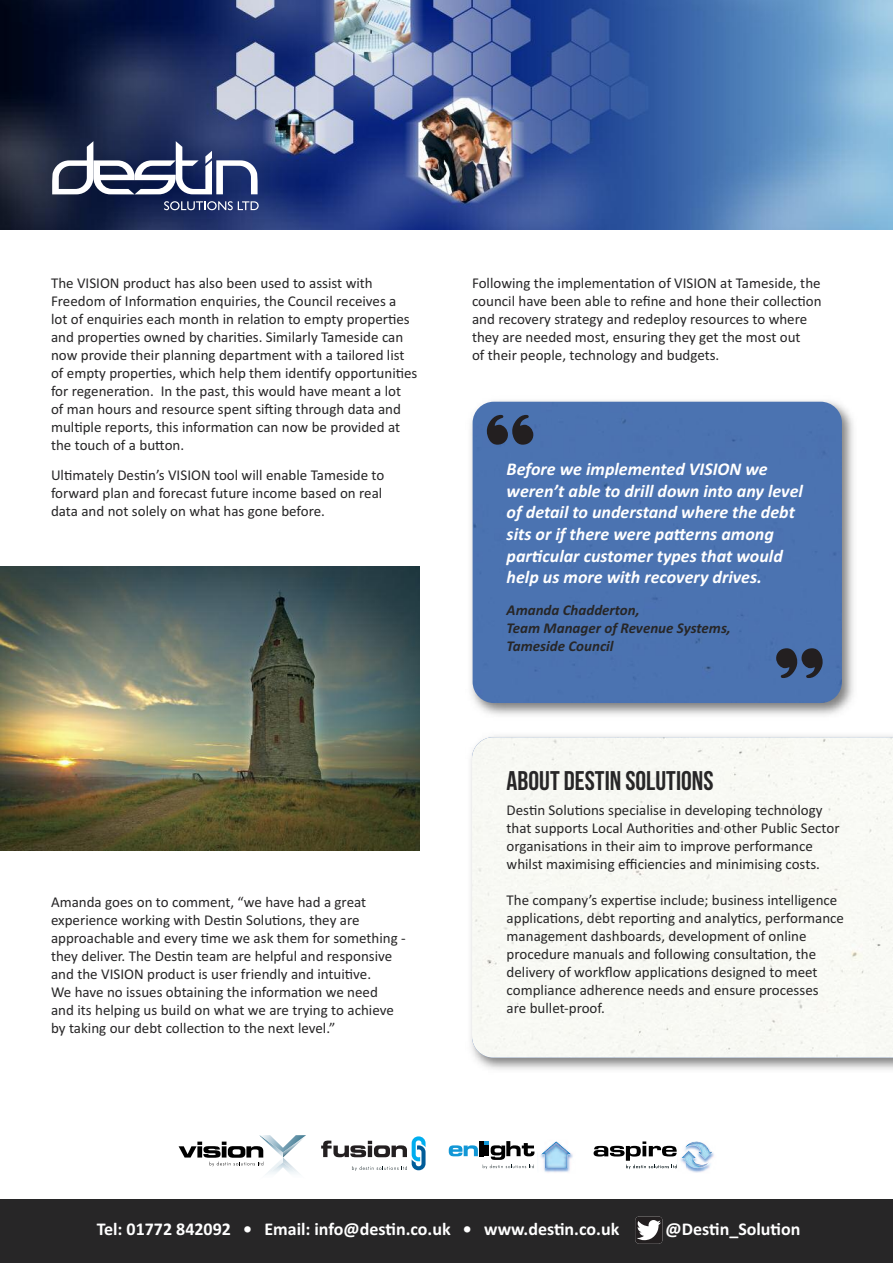
<style>
.page{position:relative;width:893px;height:1263px;background:#fff}
.page>*{position:absolute;margin:0;border:0;box-sizing:border-box;transform-origin:0 0}
.t1{font:27px "Bebas Neue";color:#272627}
.t2{font:italic 700 18px/21.6px "Calibri";color:#fff}
.t3{font:700 18px "Calibri";color:#fff}
.t4{font:15px/18px "Calibri";color:#272627}
.t5{font:italic 700 15px/18px "Calibri";color:#272627}
</style>
<div class="page">
<div style="left:472px;top:737px;width:421px;height:321px;background:#f8f9f4"></div>
<div style="left:0;top:1199px;width:893px;height:64px;background:#272627"></div>
<img style="left:0;top:567px;width:420px;height:283px">
<img style="left:470px;top:400px;width:384px;height:315px">
<div style="left:473px;top:402px;width:369px;height:301px;background:#4b73b1;border-radius:21px"></div>
<svg style="left:487px;top:415px;width:46px;height:30px"></svg>
<svg style="left:776px;top:648px;width:47px;height:30px"></svg>
<svg style="left:179px;top:1135px;width:127px;height:31px"></svg>
<img style="left:260px;top:1157px;width:46px;height:6px">
<img style="left:260px;top:1163px;width:46px;height:11px">
<svg style="left:321px;top:1136px;width:105px;height:35px"></svg>
<svg style="left:449px;top:1141px;width:85px;height:28px"></svg>
<img style="left:547px;top:1141px;width:19px;height:8px">
<img style="left:537px;top:1151px;width:8px;height:21px">
<img style="left:545px;top:1149px;width:28px;height:24px">
<img style="left:685px;top:1141px;width:28px;height:23px">
<svg style="left:594px;top:1141px;width:83px;height:28px"></svg>
<img style="left:680px;top:1148px;width:6px;height:18px">
<img style="left:686px;top:1164px;width:25px;height:9px">
<img style="left:0;top:0;width:893px;height:229px">
<svg style="left:52px;top:141px;width:206px;height:53px"></svg>
<svg style="left:164px;top:201px;width:95px;height:9px"></svg>
<svg style="left:635px;top:1216px;width:27px;height:28px"></svg>
<p class="t4" style="left:51px;top:273px;width:368px">The VISION product has also been used to assist with Freedom of Information enquiries, the Council receives a<br>lot of enquiries each month in relation to empty properties and properties owned by charities. Similarly Tameside can now provide their planning department with a tailored list of empty properties, which help them identify opportunities for regeneration. In the past, this would have meant a lot<br>of man hours and resource spent sifting through data and multiple reports, this information can now be provided at the touch of a button.</p>
<p class="t4" style="left:51px;top:466px;width:335px">Ultimately Destin’s VISION tool will enable Tameside to forward plan and forecast future income based on real data and not solely on what has gone before.</p>
<p class="t4" style="left:51px;top:893px;width:356px">Amanda goes on to comment, “we have had a great experience working with Destin Solutions, they are approachable and every time we ask them for something - they deliver. The Destin team are helpful and responsive and the VISION product is user friendly and intuitive.<br>We have no issues obtaining the information we need<br>and its helping us build on what we are trying to achieve by taking our debt collection to the next level.”</p>
<p class="t4" style="left:472px;top:273px;width:351px">Following the implementation of VISION at Tameside, the council have been able to refine and hone their collection and recovery strategy and redeploy resources to where they are needed most, ensuring they get the most out<br>of their people, technology and budgets.</p>
<p class="t2" style="left:507px;top:458px;width:298px">Before we implemented VISION we weren’t able to drill down into any level of detail to understand where the debt sits or if there were patterns among particular customer types that would help us more with recovery drives.</p>
<p class="t5" style="left:507px;top:601px;width:226px">Amanda Chadderton,<br>Team Manager of Revenue Systems,<br>Tameside Council</p>
<h1 class="t1" style="left:507px;top:765px;width:208px">ABOUT DESTIN SOLUTIONS</h1>
<p class="t4" style="left:507px;top:801px;width:334px">Destin Solutions specialise in developing technology that supports Local Authorities and other Public Sector organisations in their aim to improve performance whilst maximising efficiencies and minimising costs.</p>
<p class="t4" style="left:507px;top:891px;width:339px">The company’s expertise include; business intelligence applications, debt reporting and analytics, performance management dashboards, development of online procedure manuals and following consultation, the delivery of workflow applications designed to meet compliance adherence needs and ensure processes<br>are bullet-proof.</p>
<p class="t3" style="left:97px;top:1218px;width:524px">Tel: 01772 842092 • Email: info@destin.co.uk • www.destin.co.uk</p>
<p class="t3" style="left:666px;top:1218px;width:136px">@Destin_Solution</p>
</div>
